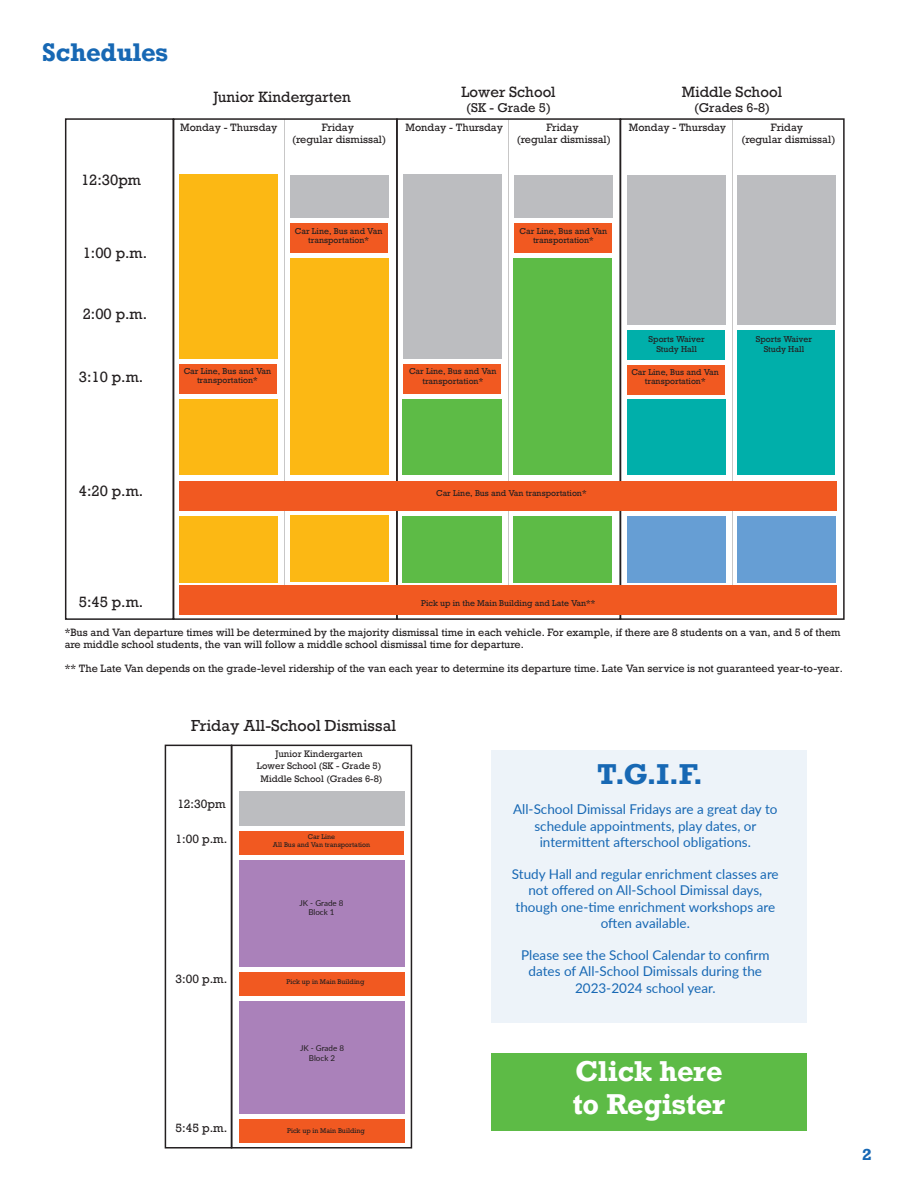
<style>
.page{position:relative;width:918px;height:1188px;background:#fff}
.page>*{position:absolute;margin:0;border:0;box-sizing:border-box;transform-origin:0 0}
.t1{font:700 27px/32.4px "Rockwell";letter-spacing:-.01em;color:#fff}
.t2{font:700 27px "Rockwell";color:#1768b4}
.t3{font:700 24px "Rockwell";color:#1768b4}
.t4{font:15px "Rockwell";color:#231f20}
.t5{font:700 15px "Rockwell";color:#1768b4}
.t6{font:13.95px "Rockwell";color:#231f20}
.t7{font:13.5px/16.2px "Lato";color:#1768b4;text-align:center}
.t8{font:12px "Rockwell";color:#231f20}
.t9{font:11.25px "Rockwell";color:#231f20}
.t10{font:10.05px/12px "Rockwell";color:#231f20;text-align:center}
.t11{font:8.85px/12px "Rockwell";color:#231f20;text-align:center}
.t12{font:8.1px/9.6px "Lato";color:#231f20;text-align:center}
.t13{font:7.95px/9.6px "Rockwell";color:#231f20;text-align:center}
.t14{font:6.45px/7.8px "Rockwell";color:#231f20;text-align:center}
</style>
<div class="page">
<div style="left:173px;top:118px;width:225px;height:502px;border:2px solid #231f20"></div>
<div style="left:396px;top:118px;width:225px;height:502px;border:2px solid #231f20"></div>
<div style="left:620px;top:118px;width:225px;height:502px;border:2px solid #231f20"></div>
<div style="left:65px;top:118px;width:109px;height:502px;border:2px solid #231f20"></div>
<div style="left:180px;top:175px;width:98px;height:184px;background:#fcb814"></div>
<div style="left:403px;top:175px;width:99px;height:184px;background:#bcbdc0"></div>
<div style="left:515px;top:175px;width:98px;height:42px;background:#bcbdc0"></div>
<div style="left:627px;top:175px;width:99px;height:150px;background:#bcbdc0"></div>
<div style="left:180px;top:365px;width:97px;height:29px;background:#f15921"></div>
<div style="left:180px;top:400px;width:98px;height:75px;background:#fcb814"></div>
<div style="left:402px;top:400px;width:100px;height:75px;background:#5dbb46"></div>
<div style="left:627px;top:400px;width:99px;height:75px;background:#00afaa"></div>
<div style="left:180px;top:481px;width:657px;height:29px;background:#f15921"></div>
<div style="left:180px;top:516px;width:98px;height:66px;background:#fcb814"></div>
<div style="left:627px;top:516px;width:99px;height:66px;background:#669ed4"></div>
<div style="left:737px;top:516px;width:99px;height:66px;background:#669ed4"></div>
<div style="left:402px;top:516px;width:100px;height:66px;background:#5dbb46"></div>
<div style="left:290px;top:259px;width:99px;height:216px;background:#fcb814"></div>
<div style="left:290px;top:223px;width:98px;height:30px;background:#f15921"></div>
<div style="left:290px;top:515px;width:99px;height:67px;background:#fcb814"></div>
<div style="left:180px;top:586px;width:657px;height:29px;background:#f15921"></div>
<div style="left:515px;top:223px;width:97px;height:30px;background:#f15921"></div>
<div style="left:290px;top:175px;width:99px;height:42px;background:#bcbdc0"></div>
<div style="left:403px;top:365px;width:98px;height:29px;background:#f15921"></div>
<div style="left:514px;top:259px;width:98px;height:216px;background:#5dbb46"></div>
<div style="left:514px;top:516px;width:98px;height:66px;background:#5dbb46"></div>
<div style="left:627px;top:331px;width:98px;height:29px;background:#00afaa"></div>
<div style="left:737px;top:175px;width:99px;height:150px;background:#bcbdc0"></div>
<div style="left:737px;top:331px;width:98px;height:144px;background:#00afaa"></div>
<div style="left:165px;top:745px;width:67px;height:404px;border:2px solid #231f20"></div>
<div style="left:231px;top:745px;width:181px;height:404px;border:2px solid #231f20"></div>
<div style="left:240px;top:860px;width:165px;height:106px;background:#aa81ba"></div>
<div style="left:240px;top:831px;width:164px;height:24px;background:#f15921"></div>
<div style="left:240px;top:792px;width:165px;height:34px;background:#bcbdc0"></div>
<div style="left:240px;top:1119px;width:165px;height:24px;background:#f15921"></div>
<div style="left:240px;top:1001px;width:165px;height:113px;background:#aa81ba"></div>
<div style="left:239px;top:972px;width:165px;height:24px;background:#f15921"></div>
<div style="left:491px;top:1053px;width:316px;height:77px;background:#5dbb46"></div>
<div style="left:491px;top:750px;width:316px;height:273px;background:#edf3f9"></div>
<div style="left:627px;top:365px;width:98px;height:29px;background:#f15921"></div>
<h2 class="t3" style="left:42px;top:37px;width:128px">Schedules</h2>
<h3 class="t6" style="left:81px;top:171px;width:62px">12:30pm</h3>
<h3 class="t6" style="left:213px;top:88px;width:139px">Junior Kindergarten</h3>
<h3 class="t6" style="left:461px;top:83px;width:96px">Lower School</h3>
<p class="t8" style="left:466px;top:100px;width:86px">(SK - Grade 5)</p>
<h3 class="t6" style="left:682px;top:83px;width:102px">Middle School</h3>
<p class="t8" style="left:694px;top:100px;width:78px">(Grades 6-8)</p>
<p class="t10" style="left:180px;top:121px;width:99px">Monday - Thursday</p>
<p class="t10" style="left:292px;top:121px;width:96px">Friday<br>(regular dismissal)</p>
<p class="t10" style="left:406px;top:121px;width:99px">Monday - Thursday</p>
<p class="t10" style="left:629px;top:121px;width:99px">Monday - Thursday</p>
<p class="t10" style="left:517px;top:121px;width:96px">Friday<br>(regular dismissal)</p>
<p class="t10" style="left:741px;top:121px;width:96px">Friday<br>(regular dismissal)</p>
<h3 class="t6" style="left:83px;top:244px;width:66px">1:00 p.m.</h3>
<p class="t13" style="left:295px;top:226px;width:89px">Car Line, Bus and Van transportation*</p>
<p class="t13" style="left:520px;top:226px;width:89px">Car Line, Bus and Van transportation*</p>
<h3 class="t6" style="left:83px;top:306px;width:66px">2:00 p.m.</h3>
<h3 class="t6" style="left:79px;top:368px;width:66px">3:10 p.m.</h3>
<p class="t13" style="left:184px;top:366px;width:89px">Car Line, Bus and Van transportation*</p>
<p class="t13" style="left:409px;top:367px;width:89px">Car Line, Bus and Van transportation*</p>
<p class="t13" style="left:649px;top:335px;width:58px">Sports Waiver<br>Study Hall</p>
<p class="t13" style="left:756px;top:335px;width:58px">Sports Waiver<br>Study Hall</p>
<p class="t13" style="left:631px;top:367px;width:89px">Car Line, Bus and Van transportation*</p>
<h3 class="t6" style="left:79px;top:483px;width:66px">4:20 p.m.</h3>
<p class="t13" style="left:436px;top:489px;width:152px">Car Line, Bus and Van transportation*</p>
<h3 class="t6" style="left:79px;top:594px;width:66px">5:45 p.m.</h3>
<p class="t13" style="left:421px;top:598px;width:176px">Pick up in the Main Building and Late Van**</p>
<p class="t10" style="left:65px;top:627px;width:777px;text-align:left">*Bus and Van departure times will be determined by the majority dismissal time in each vehicle. For example, if there are 8 students on a van, and 5 of them are middle school students, the van will follow a middle school dismissal time for departure.</p>
<p class="t10" style="left:65px;top:663px;width:780px">** The Late Van depends on the grade-level ridership of the van each year to determine its departure time. Late Van service is not guaranteed year-to-year.</p>
<h3 class="t4" style="left:191px;top:716px;width:207px">Friday All-School Dismissal</h3>
<p class="t9" style="left:177px;top:797px;width:50px">12:30pm</p>
<p class="t9" style="left:176px;top:832px;width:53px">1:00 p.m.</p>
<p class="t11" style="left:257px;top:748px;width:126px">Junior Kindergarten<br>Lower School (SK - Grade 5)</p>
<p class="t11" style="left:261px;top:773px;width:123px">Middle School (Grades 6-8)</p>
<p class="t14" style="left:273px;top:833px;width:99px">Car Line<br>All Bus and Van transportation</p>
<p class="t12" style="left:299px;top:898px;width:46px">JK - Grade 8<br>Block 1</p>
<p class="t9" style="left:176px;top:972px;width:53px">3:00 p.m.</p>
<p class="t14" style="left:287px;top:978px;width:79px">Pick up in Main Building</p>
<p class="t9" style="left:176px;top:1121px;width:53px">5:45 p.m.</p>
<p class="t12" style="left:300px;top:1043px;width:46px">JK - Grade 8<br>Block 2</p>
<p class="t14" style="left:287px;top:1126px;width:79px">Pick up in Main Building</p>
<h1 class="t2" style="left:597px;top:756px;width:107px">T.G.I.F.</h1>
<h3 class="t7" style="left:513px;top:801px;width:266px">All-School Dimissal Fridays are a great day to schedule appointments, play dates, or intermittent afterschool obligations.</h3>
<h3 class="t7" style="left:512px;top:866px;width:268px">Study Hall and regular enrichment classes are not offered on All-School Dimissal days, though one-time enrichment workshops are often available.</h3>
<h3 class="t7" style="left:521px;top:947px;width:250px">Please see the School Calendar to confirm dates of All-School Dimissals during the<br>2023-2024 school year.</h3>
<h1 class="t1" style="left:572px;top:1055px;width:154px">Click here to Register</h1>
<h3 class="t5" style="left:862px;top:1145px;width:11px">2</h3>
</div>
